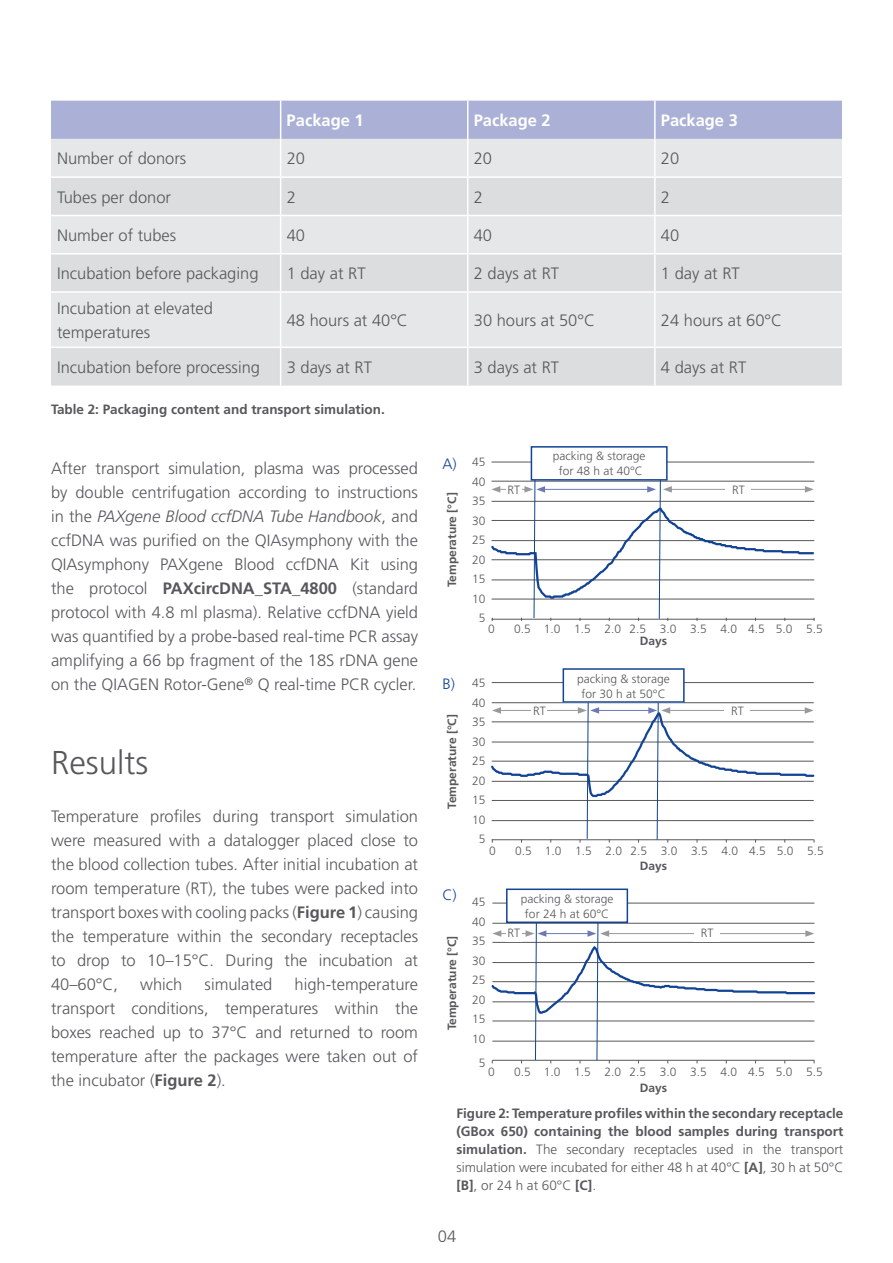
<style>
.page{position:relative;width:893px;height:1263px;background:#fff}
.page>*{position:absolute;margin:0;border:0;box-sizing:border-box;transform-origin:0 0}
.t1{font:300 33px "Frutiger LT Std";color:#57585a}
.t2{font:300 16.5px/24px "Frutiger LT Std";color:#57585a;text-align:justify}
.t3{font:700 16.5px "Frutiger LT Std";color:#fff}
.t4{font:300 15px "Frutiger LT Std";color:#124395}
.t5{font:700 13.5px/18px "Frutiger LT Std";color:#57585a;text-align:justify}
.t6{font:300 12px/19.5px "Frutiger LT Std";color:#57585a;text-align:center}
.t7{font:700 12px "Frutiger LT Std";color:#57585a}
.s1{font-style:italic}
.s2{font-weight:700}
.s3{font-weight:300}
</style>
<div class="page">
<div style="left:51px;top:101px;width:791px;height:38px;background:#abb1d6"></div>
<div style="left:51px;top:139px;width:791px;height:37px;background:#e6e7e9"></div>
<svg style="left:51px;top:178px;width:791px;height:208px;background:#e0e1e3"></svg>
<hr style="left:280px;top:139px;width:1px;height:37px;background:#fff">
<hr style="left:467px;top:139px;width:1px;height:37px;background:#fff">
<hr style="left:654px;top:139px;width:2px;height:37px;background:#fff">
<hr style="left:280px;top:178px;width:1px;height:37px;background:#fff">
<hr style="left:467px;top:178px;width:1px;height:37px;background:#fff">
<hr style="left:654px;top:178px;width:2px;height:37px;background:#fff">
<hr style="left:51px;top:215px;width:230px;height:1px;background:#fff">
<hr style="left:281px;top:215px;width:187px;height:1px;background:#fff">
<hr style="left:280px;top:216px;width:1px;height:37px;background:#fff">
<hr style="left:468px;top:215px;width:187px;height:1px;background:#fff">
<hr style="left:467px;top:216px;width:1px;height:37px;background:#fff">
<hr style="left:655px;top:215px;width:187px;height:1px;background:#fff">
<hr style="left:654px;top:216px;width:2px;height:37px;background:#fff">
<hr style="left:51px;top:253px;width:230px;height:1px;background:#fff">
<hr style="left:281px;top:253px;width:187px;height:1px;background:#fff">
<hr style="left:280px;top:254px;width:1px;height:37px;background:#fff">
<hr style="left:468px;top:253px;width:187px;height:1px;background:#fff">
<hr style="left:467px;top:254px;width:1px;height:37px;background:#fff">
<hr style="left:655px;top:253px;width:187px;height:1px;background:#fff">
<hr style="left:654px;top:254px;width:2px;height:37px;background:#fff">
<hr style="left:51px;top:291px;width:230px;height:2px;background:#fff">
<hr style="left:281px;top:291px;width:187px;height:2px;background:#fff">
<hr style="left:280px;top:293px;width:1px;height:53px;background:#fff">
<hr style="left:468px;top:291px;width:187px;height:2px;background:#fff">
<hr style="left:467px;top:293px;width:1px;height:53px;background:#fff">
<hr style="left:655px;top:291px;width:187px;height:2px;background:#fff">
<hr style="left:654px;top:293px;width:2px;height:53px;background:#fff">
<hr style="left:51px;top:346px;width:230px;height:2px;background:#fff">
<hr style="left:281px;top:346px;width:187px;height:2px;background:#fff">
<hr style="left:280px;top:348px;width:1px;height:38px;background:#fff">
<hr style="left:468px;top:346px;width:187px;height:2px;background:#fff">
<hr style="left:467px;top:348px;width:1px;height:38px;background:#fff">
<hr style="left:655px;top:346px;width:187px;height:2px;background:#fff">
<hr style="left:654px;top:348px;width:2px;height:38px;background:#fff">
<hr style="left:280px;top:101px;width:1px;height:38px;background:#fff">
<hr style="left:467px;top:101px;width:1px;height:38px;background:#fff">
<hr style="left:654px;top:101px;width:2px;height:38px;background:#fff">
<hr style="left:492px;top:682px;width:322px;height:1px;background:#57585a">
<div style="left:563px;top:669px;width:121px;height:33px;background:#fff"></div>
<div style="left:563px;top:668px;width:122px;height:35px;border:2px solid #124395"></div>
<svg style="left:491px;top:693px;width:324px;height:149px"></svg>
<hr style="left:492px;top:462px;width:322px;height:1px;background:#57585a">
<div style="left:531px;top:447px;width:136px;height:33px;background:#fff"></div>
<div style="left:531px;top:446px;width:137px;height:35px;border:2px solid #124395"></div>
<svg style="left:491px;top:467px;width:324px;height:154px"></svg>
<svg style="left:491px;top:903px;width:325px;height:160px"></svg>
<div style="left:507px;top:889px;width:120px;height:33px;background:#fff"></div>
<div style="left:506px;top:888px;width:122px;height:35px;border:2px solid #124395"></div>
<div style="left:694px;top:928px;width:26px;height:13px;background:#fff"></div>
<div style="left:506px;top:928px;width:16px;height:13px;background:#fff"></div>
<div style="left:725px;top:706px;width:25px;height:13px;background:#fff"></div>
<div style="left:531px;top:706px;width:16px;height:13px;background:#fff"></div>
<div style="left:726px;top:485px;width:25px;height:13px;background:#fff"></div>
<div style="left:506px;top:485px;width:16px;height:13px;background:#fff"></div>
<p class="t3" style="left:287px;top:111px;width:79px">Package 1</p>
<p class="t3" style="left:474px;top:111px;width:79px">Package 2</p>
<p class="t3" style="left:661px;top:111px;width:79px">Package 3</p>
<p class="t2" style="left:57px;top:147px;width:131px">Number of donors</p>
<p class="t2" style="left:287px;top:147px;width:20px">20</p>
<p class="t2" style="left:474px;top:147px;width:20px">20</p>
<p class="t2" style="left:661px;top:147px;width:20px">20</p>
<p class="t2" style="left:57px;top:185px;width:116px">Tubes per donor</p>
<p class="t2" style="left:287px;top:185px;width:11px">2</p>
<p class="t2" style="left:474px;top:185px;width:11px">2</p>
<p class="t2" style="left:661px;top:185px;width:11px">2</p>
<p class="t2" style="left:57px;top:223px;width:121px">Number of tubes</p>
<p class="t2" style="left:287px;top:223px;width:20px">40</p>
<p class="t2" style="left:474px;top:223px;width:20px">40</p>
<p class="t2" style="left:661px;top:223px;width:20px">40</p>
<p class="t2" style="left:57px;top:262px;width:203px">Incubation before packaging</p>
<p class="t2" style="left:287px;top:262px;width:80px">1 day at RT</p>
<p class="t2" style="left:474px;top:262px;width:87px">2 days at RT</p>
<p class="t2" style="left:661px;top:262px;width:80px">1 day at RT</p>
<p class="t2" style="left:57px;top:296px;width:157px">Incubation at elevated temperatures</p>
<p class="t2" style="left:287px;top:308px;width:123px">48 hours at 40°C</p>
<p class="t2" style="left:474px;top:308px;width:123px">30 hours at 50°C</p>
<p class="t2" style="left:661px;top:308px;width:123px">24 hours at 60°C</p>
<p class="t2" style="left:57px;top:355px;width:204px">Incubation before processing</p>
<p class="t2" style="left:287px;top:355px;width:87px">3 days at RT</p>
<p class="t2" style="left:474px;top:355px;width:87px">3 days at RT</p>
<p class="t2" style="left:661px;top:355px;width:87px">4 days at RT</p>
<p class="t5" style="left:51px;top:400px;width:335px">Table 2: Packaging content and transport simulation.</p>
<p class="t2" style="left:51px;top:457px;width:369px">After transport simulation, plasma was processed by double centrifugation according to instructions in the <span class="s1">PAXgene Blood ccfDNA Tube Handbook</span>, and ccfDNA was purified on the QIAsymphony with the QIAsymphony PAXgene Blood ccfDNA Kit using the protocol <span class="s2">PAXcircDNA_STA_4800</span> (standard protocol with 4.8 ml plasma). Relative ccfDNA yield was quantified by a probe-based real-time PCR assay amplifying a 66 bp fragment of the 18S rDNA gene on the QIAGEN Rotor-Gene<sup>®</sup> Q real-time PCR cycler.</p>
<h1 class="t1" style="left:51px;top:744px;width:99px">Results</h1>
<p class="t2" style="left:51px;top:805px;width:369px">Temperature profiles during transport simulation were measured with a datalogger placed close to the blood collection tubes. After initial incubation at room temperature (RT), the tubes were packed into transport boxes with cooling packs (<span class="s2">Figure 1</span>) causing the temperature within the secondary receptacles to drop to 10–15°C. During the incubation at 40–60°C,</p>
<p class="t2" style="left:51px;top:973px;width:369px;text-indent:244px">high-temperature transport conditions, temperatures within the boxes reached up to 37°C and returned to room temperature after the packages were taken out of the incubator (<span class="s2">Figure 2</span>).</p>
<p class="t2" style="left:140px;top:973px;width:44px">which</p>
<p class="t2" style="left:205px;top:973px;width:69px">simulated</p>
<p class="t4" style="left:442px;top:455px;width:16px">A)</p>
<p class="t7" style="left:445px;top:587px;width:96px;rotate:-90deg">Temperature [°C]</p>
<p class="t6" style="left:472px;top:452px;width:15px">45<br>40<br>35<br>30<br>25<br>20<br>15<br>10<br>5</p>
<p class="t6" style="left:553px;top:449px;width:94px;line-height:15px">packing &amp; storage for 48 h at 40°C</p>
<p class="t6" style="left:507px;top:480px;width:14px">RT</p>
<p class="t6" style="left:732px;top:480px;width:14px">RT</p>
<p class="t6" style="left:488px;top:619px;width:8px">0</p>
<p class="t6" style="left:514px;top:619px;width:310px">0.5 1.0 1.5 2.0 2.5 3.0 3.5 4.0 4.5 5.0 5.5</p>
<p class="t7" style="left:640px;top:634px;width:29px">Days</p>
<p class="t4" style="left:442px;top:676px;width:14px">B)</p>
<p class="t6" style="left:577px;top:671px;width:94px;line-height:15px">packing &amp; storage for 30 h at 50°C</p>
<p class="t6" style="left:472px;top:673px;width:15px">45<br>40<br>35<br>30<br>25<br>20<br>15<br>10<br>5</p>
<p class="t6" style="left:533px;top:702px;width:14px">RT</p>
<p class="t6" style="left:731px;top:702px;width:14px">RT</p>
<p class="t7" style="left:445px;top:809px;width:96px;rotate:-90deg">Temperature [°C]</p>
<p class="t6" style="left:489px;top:841px;width:8px">0</p>
<p class="t6" style="left:515px;top:841px;width:310px">0.5 1.0 1.5 2.0 2.5 3.0 3.5 4.0 4.5 5.0 5.5</p>
<p class="t4" style="left:442px;top:886px;width:16px">C)</p>
<p class="t7" style="left:445px;top:1030px;width:96px;rotate:-90deg">Temperature [°C]</p>
<p class="t7" style="left:640px;top:859px;width:29px">Days</p>
<p class="t6" style="left:521px;top:891px;width:94px;line-height:15px">packing &amp; storage for 24 h at 60°C</p>
<p class="t6" style="left:472px;top:893px;width:15px;text-align:justify">45<br>40<br>35<br>30<br>25<br>20<br>15<br>10</p>
<p class="t6" style="left:479px;top:1053px;width:8px">5</p>
<p class="t6" style="left:507px;top:923px;width:14px">RT</p>
<p class="t6" style="left:701px;top:923px;width:14px">RT</p>
<p class="t6" style="left:488px;top:1062px;width:8px">0</p>
<p class="t6" style="left:514px;top:1062px;width:310px">0.5 1.0 1.5 2.0 2.5 3.0 3.5 4.0 4.5 5.0 5.5</p>
<p class="t7" style="left:640px;top:1081px;width:29px">Days</p>
<p class="t5" style="left:456px;top:1104px;width:388px">Figure 2: Temperature profiles within the secondary receptacle (GBox 650) containing the blood samples during transport simulation. <span class="s3">The secondary receptacles used in the transport simulation were incubated for either 48 h at 40°C</span> [A]<span class="s3">, 30 h at 50°C </span>[B]<span class="s3">, or 24 h at 60°C</span> [C]<span class="s3">.</span></p>
<p class="t2" style="left:438px;top:1225px;width:20px">04</p>
</div>
